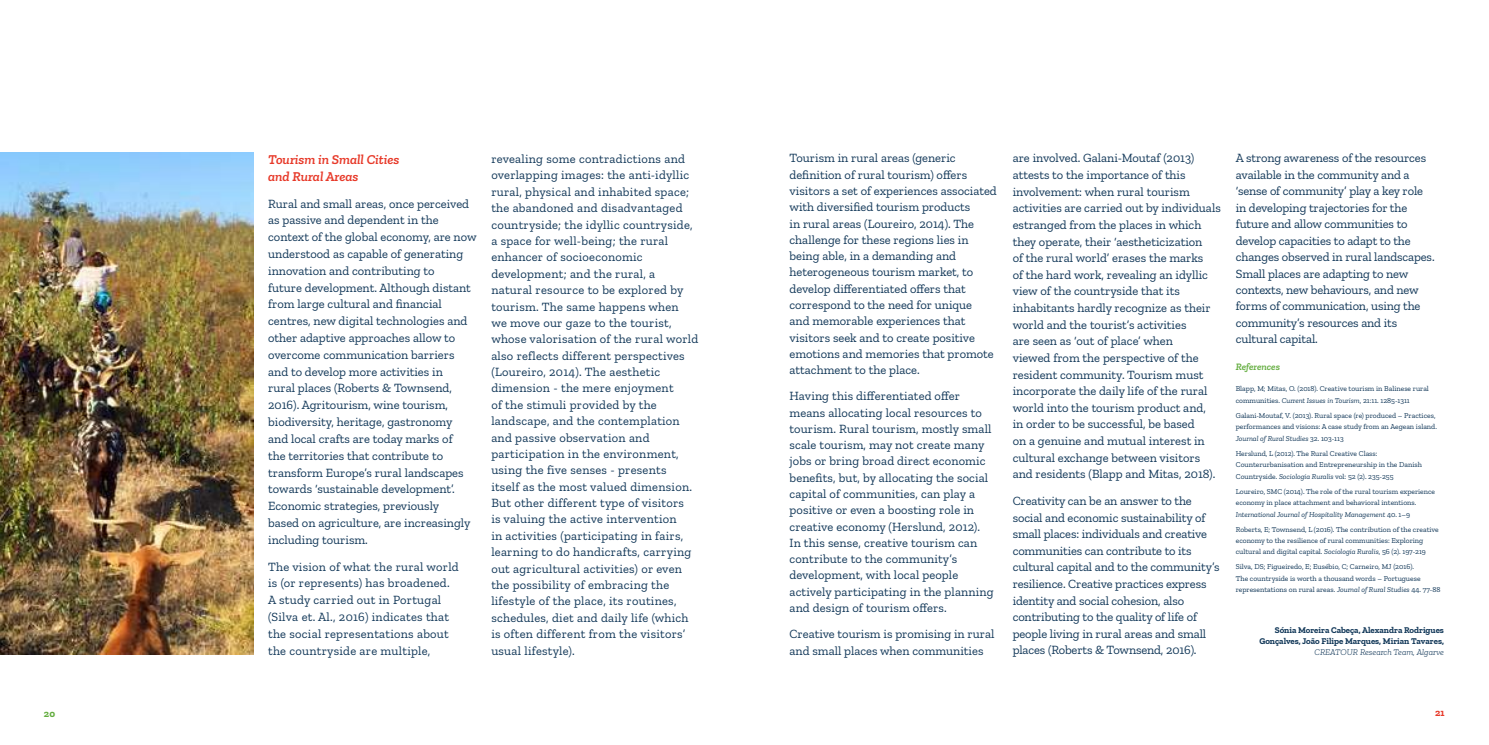
<style>
.page{position:relative;width:1489px;height:745px;background:#fff}
.page>*{position:absolute;margin:0;border:0;box-sizing:border-box;transform-origin:0 0}
.t1{font:italic 600 13.75px/16.8px "Zilla Slab";color:#e73929}
.t2{font:12.5px/16.6px "Zilla Slab";color:#113758}
.t3{font:12.5px/16.4px "Zilla Slab";letter-spacing:.02em;color:#113758}
.t4{font:italic 600 10px "Zilla Slab";color:#63ad3f}
.t5{font:700 10px "Zilla Slab";color:#63ad3f}
.t6{font:700 10px "Zilla Slab";color:#e73929}
.t7{font:700 8.75px/10.8px "Zilla Slab";color:#113758;text-align:right}
.t8{font:italic 300 8.75px "Zilla Slab";color:#113758}
.t9{font:7.5px/11.5px "Zilla Slab";color:#113758}
.s1{font-style:italic}
</style>
<div class="page">
<img style="left:0;top:152px;width:253px;height:502px">
<p class="t1" style="left:268px;top:151px;width:133px">Tourism in Small Cities and Rural Areas</p>
<p class="t2" style="left:268px;top:195px;width:210px">Rural and small areas, once perceived as passive and dependent in the context of the global economy, are now understood as capable of generating innovation and contributing to<br>future development. Although distant from large cultural and financial centres, new digital technologies and other adaptive approaches allow to overcome communication barriers and to develop more activities in<br>rural places (Roberts &amp; Townsend, 2016). Agritourism, wine tourism, biodiversity, heritage, gastronomy<br>and local crafts are today marks of<br>the territories that contribute to transform Europe’s rural landscapes towards ‘sustainable development’.<br>Economic strategies, previously<br>based on agriculture, are increasingly including tourism.</p>
<p class="t3" style="left:268px;top:557px;width:192px;line-height:16.8px">The vision of what the rural world is (or represents) has broadened.<br>A study carried out in Portugal (Silva et. Al., 2016) indicates that the social representations about the countryside are multiple,</p>
<p class="t3" style="left:491px;top:151px;width:208px">revealing some contradictions and overlapping images: the anti-idyllic rural, physical and inhabited space; the abandoned and disadvantaged countryside; the idyllic countryside, a space for well-being; the rural enhancer of socioeconomic development; and the rural, a natural resource to be explored by tourism. The same happens when<br>we move our gaze to the tourist, whose valorisation of the rural world also reflects different perspectives (Loureiro, 2014). The aesthetic dimension - the mere enjoyment<br>of the stimuli provided by the landscape, and the contemplation and passive observation and participation in the environment, using the five senses - presents<br>itself as the most valued dimension.<br>But other different type of visitors<br>is valuing the active intervention<br>in activities (participating in fairs, learning to do handicrafts, carrying out agricultural activities) or even the possibility of embracing the lifestyle of the place, its routines, schedules, diet and daily life (which is often different from the visitors’ usual lifestyle).</p>
<p class="t2" style="left:789px;top:150px;width:209px;line-height:16.2px">Tourism in rural areas (generic definition of rural tourism) offers visitors a set of experiences associated with diversified tourism products<br>in rural areas (Loureiro, 2014). The challenge for these regions lies in being able, in a demanding and heterogeneous tourism market, to develop differentiated offers that correspond to the need for unique<br>and memorable experiences that visitors seek and to create positive emotions and memories that promote attachment to the place.</p>
<p class="t2" style="left:789px;top:388px;width:205px;line-height:16.2px">Having this differentiated offer means allocating local resources to tourism. Rural tourism, mostly small scale tourism, may not create many jobs or bring broad direct economic benefits, but, by allocating the social capital of communities, can play a positive or even a boosting role in creative economy (Herslund, 2012).<br>In this sense, creative tourism can contribute to the community’s development, with local people actively participating in the planning and design of tourism offers.</p>
<p class="t2" style="left:789px;top:625px;width:206px;line-height:16.2px">Creative tourism is promising in rural and small places when communities</p>
<p class="t2" style="left:1012px;top:150px;width:210px">are involved. Galani-Moutaf (2013) attests to the importance of this involvement: when rural tourism activities are carried out by individuals estranged from the places in which they operate, their ‘aestheticization<br>of the rural world’ erases the marks<br>of the hard work, revealing an idyllic view of the countryside that its inhabitants hardly recognize as their world and the tourist’s activities<br>are seen as ‘out of place’ when<br>viewed from the perspective of the resident community. Tourism must incorporate the daily life of the rural world into the tourism product and,<br>in order to be successful, be based<br>on a genuine and mutual interest in cultural exchange between visitors and residents (Blapp and Mitas, 2018).</p>
<p class="t2" style="left:1012px;top:492px;width:208px">Creativity can be an answer to the social and economic sustainability of small places: individuals and creative communities can contribute to its cultural capital and to the community’s resilience. Creative practices express identity and social cohesion, also contributing to the quality of life of people living in rural areas and small places (Roberts &amp; Townsend, 2016).</p>
<p class="t2" style="left:1235px;top:150px;width:200px">A strong awareness of the resources available in the community and a ‘sense of community’ play a key role in developing trajectories for the future and allow communities to develop capacities to adapt to the changes observed in rural landscapes.<br>Small places are adapting to new contexts, new behaviours, and new forms of communication, using the community’s resources and its cultural capital.</p>
<p class="t4" style="left:1235px;top:361px;width:46px">References</p>
<p class="t9" style="left:1235px;top:383px;width:195px">Blapp, M; Mitas, O. (2018). Creative tourism in Balinese rural communities. <span class="s1">Current Issues in Tourism</span>, 21:11. 1285-1311</p>
<p class="t9" style="left:1235px;top:409px;width:203px">Galani-Moutaf, V. (2013). Rural space (re) produced – Practices, performances and visions: A case study from an Aegean island.<br><span class="s1">Journal of Rural Studies</span> 32. 103-113</p>
<p class="t9" style="left:1235px;top:447px;width:188px">Herslund, L (2012). The Rural Creative Class:<br>Counterurbanisation and Entrepreneurship in the Danish<br>Countryside. <span class="s1">Sociologia Ruralis</span> vol: 52 (2). 235-255</p>
<p class="t9" style="left:1235px;top:485px;width:201px">Loureiro, SMC (2014). The role of the rural tourism experience economy in place attachment and behavioral intentions.<br><span class="s1">International Journal of Hospitality Management</span> 40. 1–9</p>
<p class="t9" style="left:1235px;top:523px;width:204px">Roberts, E; Townsend, L (2016). The contribution of the creative economy to the resilience of rural communities: Exploring cultural and digital capital. <span class="s1">Sociologia Ruralis</span>, 56 (2). 197-219</p>
<p class="t9" style="left:1235px;top:561px;width:206px">Silva, DS; Figueiredo, E; Eusébio, C; Carneiro, MJ (2016).<br>The countryside is worth a thousand words – Portuguese representations on rural areas. <span class="s1">Journal of Rural Studies</span> 44. 77-88</p>
<p class="t7" style="left:1259px;top:624px;width:186px">Sónia Moreira Cabeça, Alexandra Rodrigues<br>Gonçalves, João Filipe Marques, Mirian Tavares,</p>
<p class="t8" style="left:1314px;top:646px;width:131px">CREATOUR Research Team, Algarve</p>
<p class="t5" style="left:44px;top:707px;width:13px">20</p>
<p class="t6" style="left:1434px;top:706px;width:11px">21</p>
</div>
